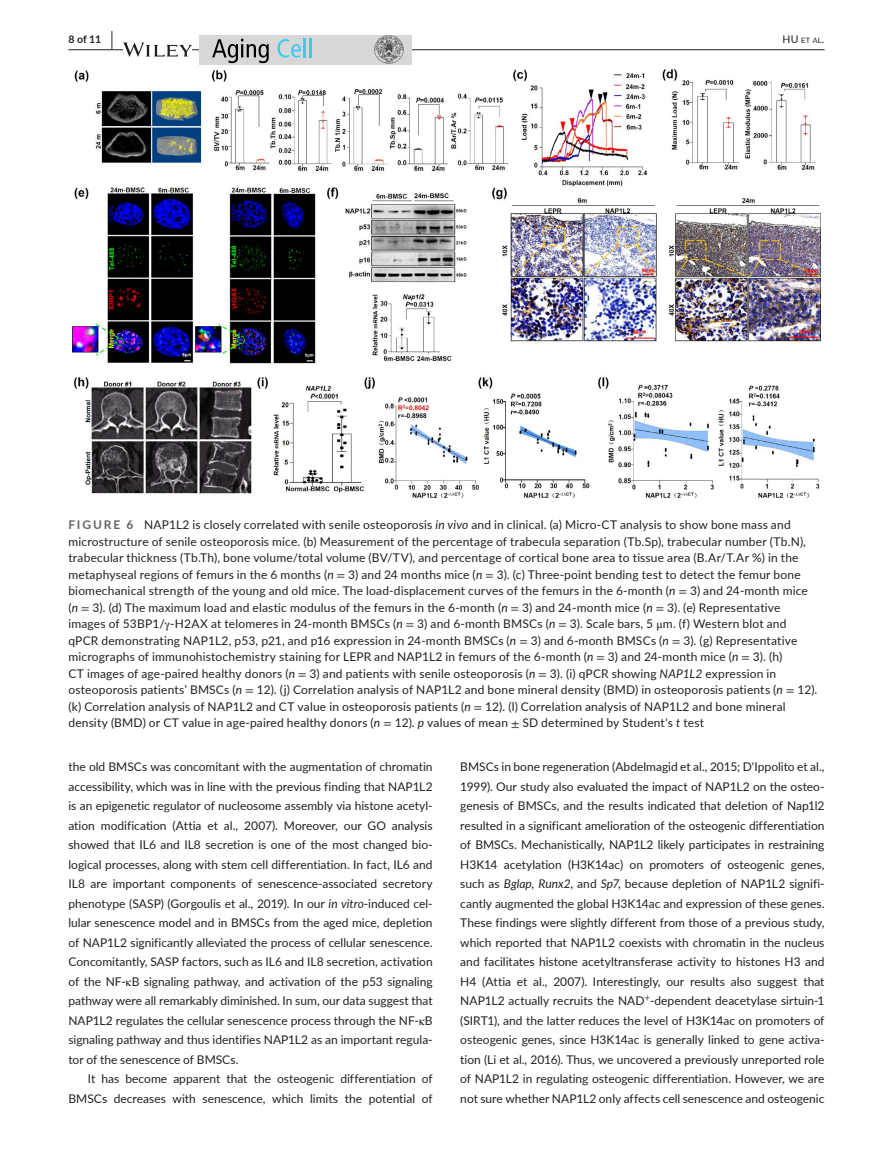
<style>
.page{position:relative;width:893px;height:1174px;background:#fff}
.page>*{position:absolute;margin:0;border:0;box-sizing:border-box;transform-origin:0 0}
.t1{font:12px/19.5px "Lato";letter-spacing:.015em;color:#231f20;text-align:justify}
.t2{font:700 10.5px "Lato";color:#231f20}
.t3{font:7.35px "Lato";color:#231f20}
.s1{font-size:19.5px}
.s2{font-size:10.5px}
.s3{font-weight:700;color:#636366}
.s4{font-style:italic}
.s5{font-family:"STIX"}
</style>
<div class="page">
<hr style="left:68px;top:49px;width:756px;height:1px;background:#231f20">
<svg style="left:123px;top:42px;width:69px;height:15px"></svg>
<div style="left:200px;top:35px;width:212px;height:29px;background:#d7d7d7"></div>
<svg style="left:212px;top:39px;width:57px;height:24px"></svg>
<svg style="left:278px;top:38px;width:33px;height:20px"></svg>
<img style="left:375px;top:35px;width:28px;height:29px">
<img style="left:72px;top:69px;width:749px;height:428px">
<p class="t2" style="left:68px;top:31px;width:46px">8 of 11 <span class="s1">|</span></p>
<p class="t3" style="left:782px;top:35px;width:43px"><span class="s2">HU</span> et al<span class="s2">.</span></p>
<p class="t1" style="left:68px;top:516px;width:750px;line-height:16.5px;text-align:left"><span class="s3">FIGURE 6</span> NAP1L2 is closely correlated with senile osteoporosis <span class="s4">in vivo</span> and in clinical. (a) Micro-CT analysis to show bone mass and microstructure of senile osteoporosis mice. (b) Measurement of the percentage of trabecula separation (Tb.Sp), trabecular number (Tb.N), trabecular thickness (Tb.Th), bone volume/total volume (BV/TV), and percentage of cortical bone area to tissue area (B.Ar/T.Ar %) in the metaphyseal regions of femurs in the 6 months (<span class="s4">n</span> <span class="s5">=</span> 3) and 24 months mice (<span class="s4">n</span> <span class="s5">=</span> 3). (c) Three-point bending test to detect the femur bone biomechanical strength of the young and old mice. The load-displacement curves of the femurs in the 6-month (<span class="s4">n</span> <span class="s5">=</span> 3) and 24-month mice (<span class="s4">n</span> <span class="s5">=</span> 3). (d) The maximum load and elastic modulus of the femurs in the 6-month (<span class="s4">n</span> <span class="s5">=</span> 3) and 24-month mice (<span class="s4">n</span> <span class="s5">=</span> 3). (e) Representative images of 53BP1/<span class="s5">γ</span>-H2AX at telomeres in 24-month BMSCs (<span class="s4">n</span> <span class="s5">=</span> 3) and 6-month BMSCs (<span class="s4">n</span> <span class="s5">=</span> 3). Scale bars, 5 <span class="s5">μ</span>m. (f) Western blot and qPCR demonstrating NAP1L2, p53, p21, and p16 expression in 24-month BMSCs (<span class="s4">n</span> <span class="s5">=</span> 3) and 6-month BMSCs (<span class="s4">n</span> <span class="s5">=</span> 3). (g) Representative micrographs of immunohistochemistry staining for LEPR and NAP1L2 in femurs of the 6-month (<span class="s4">n</span> <span class="s5">=</span> 3) and 24-month mice (<span class="s4">n</span> <span class="s5">=</span> 3). (h)<br>CT images of age-paired healthy donors (<span class="s4">n</span> <span class="s5">=</span> 3) and patients with senile osteoporosis (<span class="s4">n</span> <span class="s5">=</span> 3). (i) qPCR showing <span class="s4">NAP1L2</span> expression in osteoporosis patients’ BMSCs (<span class="s4">n</span> <span class="s5">=</span> 12). (j) Correlation analysis of NAP1L2 and bone mineral density (BMD) in osteoporosis patients (<span class="s4">n</span> <span class="s5">=</span> 12). (k) Correlation analysis of NAP1L2 and CT value in osteoporosis patients (<span class="s4">n</span> <span class="s5">=</span> 12). (l) Correlation analysis of NAP1L2 and bone mineral density (BMD) or CT value in age-paired healthy donors (<span class="s4">n</span> <span class="s5">=</span> 12). <span class="s4">p</span> values of mean <span class="s5">±</span> SD determined by Student's <span class="s4">t</span> test</p>
<p class="t1" style="left:68px;top:756px;width:366px">the old BMSCs was concomitant with the augmentation of chromatin accessibility, which was in line with the previous finding that NAP1L2 is an epigenetic regulator of nucleosome assembly via histone acetyl&shy;ation modification (Attia et al., 2007). Moreover, our GO analysis showed that IL6 and IL8 secretion is one of the most changed bio&shy;logical processes, along with stem cell differentiation. In fact, IL6 and IL8 are important components of senescence-associated secretory phenotype (SASP) (Gorgoulis et al., 2019). In our <span class="s4">in vitro</span>-induced cel&shy;lular senescence model and in BMSCs from the aged mice, depletion of NAP1L2 significantly alleviated the process of cellular senescence.<br>Concomitantly, SASP factors, such as IL6 and IL8 secretion, activation of the NF-<span class="s5">κ</span>B signaling pathway, and activation of the p53 signaling pathway were all remarkably diminished. In sum, our data suggest that NAP1L2 regulates the cellular senescence process through the NF-<span class="s5">κ</span>B signaling pathway and thus identifies NAP1L2 as an important regula&shy;tor of the senescence of BMSCs.</p>
<p class="t1" style="left:68px;top:1068px;width:366px;text-align:right">It has become apparent that the osteogenic differentiation of<br>BMSCs decreases with senescence, which limits the potential of</p>
<p class="t1" style="left:460px;top:756px;width:366px">BMSCs in bone regeneration (Abdelmagid et al., 2015; D'Ippolito et al., 1999). Our study also evaluated the impact of NAP1L2 on the osteo&shy;genesis of BMSCs, and the results indicated that deletion of Nap1l2 resulted in a significant amelioration of the osteogenic differentiation of BMSCs. Mechanistically, NAP1L2 likely participates in restraining H3K14 acetylation (H3K14ac) on promoters of osteogenic genes, such as <span class="s4">Bglap</span>, <span class="s4">Runx2</span>, and <span class="s4">Sp7</span>, because depletion of NAP1L2 signifi&shy;cantly augmented the global H3K14ac and expression of these genes.<br>These findings were slightly different from those of a previous study, which reported that NAP1L2 coexists with chromatin in the nucleus and facilitates histone acetyltransferase activity to histones H3 and H4 (Attia et al., 2007). Interestingly, our results also suggest that NAP1L2 actually recruits the NAD<sup>+</sup>-dependent deacetylase sirtuin-1 (SIRT1), and the latter reduces the level of H3K14ac on promoters of osteogenic genes, since H3K14ac is generally linked to gene activa&shy;tion (Li et al., 2016). Thus, we uncovered a previously unreported role of NAP1L2 in regulating osteogenic differentiation. However, we are not sure whether NAP1L2 only affects cell senescence and osteogenic</p>
</div>
